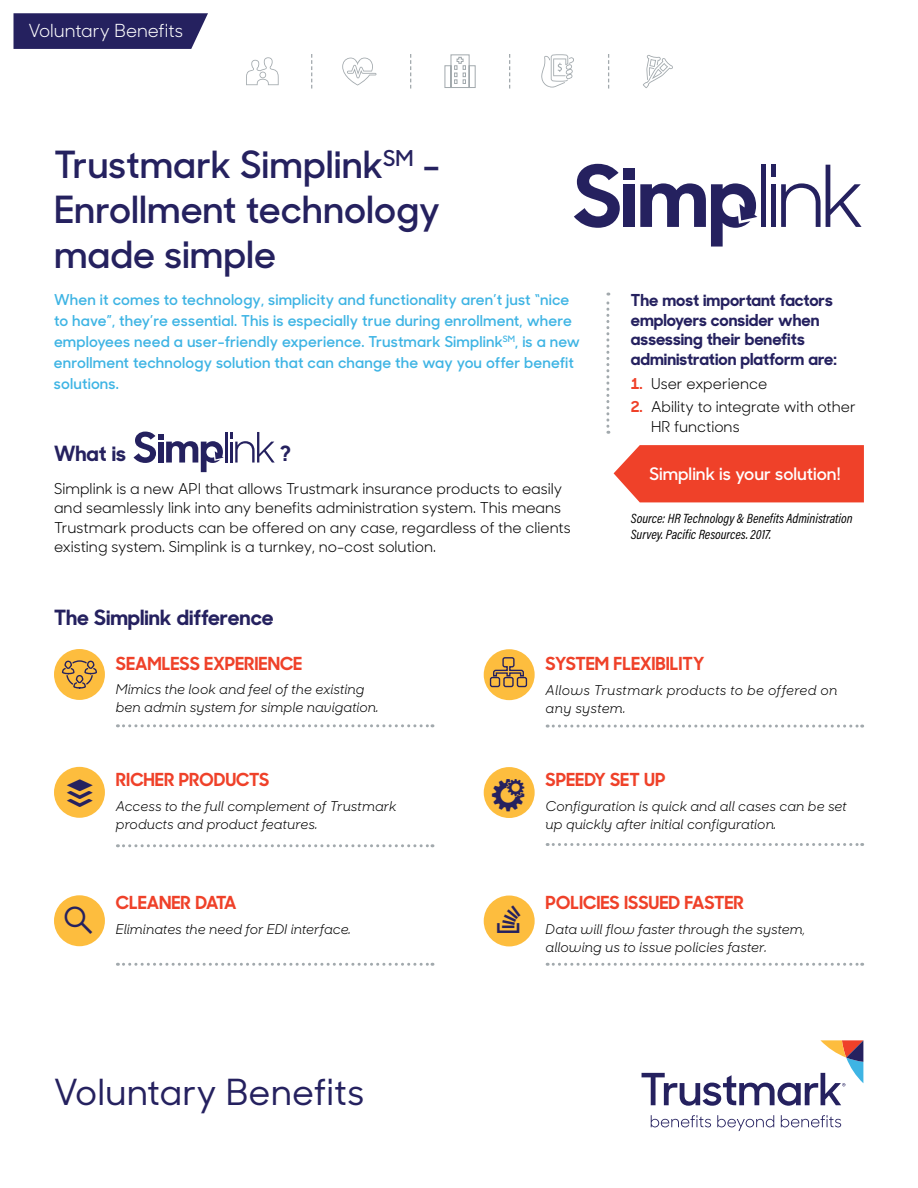
<style>
.page{position:relative;width:918px;height:1188px;background:#fff}
.page>*{position:absolute;margin:0;border:0;box-sizing:border-box;transform-origin:0 0}
.t1{font:600 37.5px/45px "Sharp Sans No 1";color:#25215f;text-align:justify}
.t2{font:500 36px "Sharp Sans No 1";color:#25215f}
.t3{font:31.5px "Font Awesome 5 Brands";color:#25215f}
.t4{font:700 21px "Sharp Sans No 1";color:#25215f}
.t5{font:700 18px "Sharp Sans No 1";color:#ef4129}
.t6{font:18px "Sharp Sans No 1";color:#fff}
.t7{font:600 17.25px "Sharp Sans No 1";color:#fff}
.t8{font:700 16.5px/19.5px "Sharp Sans No 1";color:#25215f}
.t9{font:15px/19.5px "Sharp Sans No 1";color:#000}
.t10{font:600 15px/21px "Sharp Sans No 1";letter-spacing:.01em;color:#3eb4e4}
.t11{font:italic 13.5px/18px "Sharp Sans No 1";color:#000}
.t12{font:italic 13.5px/16.5px "Acumin Pro Cond";color:#000}
.t13{font:italic 13.5px/18px "Sharp Sans No 1";letter-spacing:.02em;color:#000}
.s1{font-weight:700;color:#ef4129}
</style>
<div class="page">
<div style="left:54px;top:767px;width:51px;height:51px;background:#fdbd3e;border-radius:50%"></div>
<div style="left:54px;top:649px;width:51px;height:51px;background:#fdbd3e;border-radius:50%"></div>
<div style="left:54px;top:895px;width:51px;height:51px;background:#fdbd3e;border-radius:50%"></div>
<svg style="left:311px;top:54px;width:1px;height:35px"></svg>
<svg style="left:410px;top:54px;width:1px;height:35px"></svg>
<svg style="left:509px;top:54px;width:1px;height:35px"></svg>
<svg style="left:608px;top:54px;width:1px;height:35px"></svg>
<svg style="left:246px;top:57px;width:33px;height:28px"></svg>
<svg style="left:643px;top:55px;width:30px;height:33px"></svg>
<svg style="left:541px;top:54px;width:33px;height:34px"></svg>
<svg style="left:342px;top:57px;width:34px;height:28px"></svg>
<svg style="left:444px;top:54px;width:32px;height:34px"></svg>
<svg style="left:117px;top:724px;width:316px;height:3px"></svg>
<svg style="left:117px;top:844px;width:316px;height:3px"></svg>
<svg style="left:117px;top:963px;width:316px;height:3px"></svg>
<svg style="left:61px;top:660px;width:37px;height:40px"></svg>
<svg style="left:14px;top:13px;width:194px;height:36px;background:#302c67"></svg>
<svg style="left:574px;top:164px;width:46px;height:64px"></svg>
<div style="left:624px;top:168px;width:11px;height:12px;background:#25215f"></div>
<div style="left:624px;top:184px;width:11px;height:43px;background:#25215f"></div>
<div style="left:761px;top:165px;width:5px;height:62px;background:#25215f"></div>
<div style="left:771px;top:165px;width:5px;height:12px;background:#25215f"></div>
<div style="left:771px;top:184px;width:5px;height:43px;background:#25215f"></div>
<svg style="left:781px;top:165px;width:81px;height:62px"></svg>
<svg style="left:640px;top:183px;width:117px;height:64px"></svg>
<div style="left:484px;top:767px;width:51px;height:51px;background:#fdbd3e;border-radius:50%"></div>
<div style="left:484px;top:649px;width:51px;height:51px;background:#fdbd3e;border-radius:50%"></div>
<div style="left:484px;top:896px;width:51px;height:50px;background:#fdbd3e;border-radius:50%"></div>
<svg style="left:547px;top:725px;width:316px;height:3px"></svg>
<svg style="left:547px;top:843px;width:316px;height:3px"></svg>
<svg style="left:547px;top:963px;width:316px;height:3px"></svg>
<svg style="left:489px;top:656px;width:39px;height:32px"></svg>
<svg style="left:651px;top:1115px;width:60px;height:12px"></svg>
<svg style="left:717px;top:1115px;width:57px;height:16px"></svg>
<svg style="left:781px;top:1115px;width:60px;height:12px"></svg>
<svg style="left:642px;top:1040px;width:221px;height:66px"></svg>
<hr style="left:225px;top:432px;width:3px;height:31px;background:#25215f">
<svg style="left:230px;top:432px;width:45px;height:31px"></svg>
<svg style="left:134px;top:432px;width:90px;height:40px"></svg>
<svg style="left:614px;top:445px;width:250px;height:57px;background:#ef4a34"></svg>
<svg style="left:606px;top:293px;width:3px;height:141px"></svg>
<h3 class="t6" style="left:28px;top:18px;width:156px">Voluntary Benefits</h3>
<h1 class="t1" style="left:54px;top:140px;width:387px">Trustmark Simplink<sup>SM</sup> - Enrollment technology made simple</h1>
<p class="t10" style="left:54px;top:289px;width:528px">When it comes to technology, simplicity and functionality aren’t just “nice to have”, they’re essential. This is especially true during enrollment, where employees need a user-friendly experience. Trustmark Simplink<sup>SM</sup>, is a new enrollment technology solution that can change the way you offer benefit solutions.</p>
<h3 class="t4" style="left:54px;top:438px;width:73px">What is</h3>
<h3 class="t4" style="left:280px;top:438px;width:12px">?</h3>
<p class="t9" style="left:54px;top:478px;width:518px">Simplink is a new API that allows Trustmark insurance products to easily and seamlessly link into any benefits administration system. This means Trustmark products can be offered on any case, regardless of the clients existing system. Simplink is a turnkey, no-cost solution.</p>
<h3 class="t4" style="left:54px;top:602px;width:221px">The Simplink difference</h3>
<p class="t8" style="left:631px;top:290px;width:208px">The most important factors employers consider when assessing their benefits administration platform are:</p>
<p class="t9" style="left:631px;top:373px;width:138px"><span class="s1">1.</span> User experience</p>
<p class="t9" style="left:651px;top:396px;width:206px;text-indent:-20px"><span class="s1">2.</span> Ability to integrate with other<br>HR functions</p>
<p class="t7" style="left:649px;top:461px;width:193px">Simplink is your solution!</p>
<p class="t12" style="left:631px;top:510px;width:223px">Source: HR Technology &amp; Benefits Administration<br>Survey. Pacific Resources. 2017.</p>
<h3 class="t5" style="left:116px;top:650px;width:188px">SEAMLESS EXPERIENCE</h3>
<p class="t11" style="left:116px;top:681px;width:264px">Mimics the look and feel of the existing ben admin system for simple navigation.</p>
<h3 class="t5" style="left:116px;top:766px;width:155px">RICHER PRODUCTS</h3>
<p class="t11" style="left:116px;top:797px;width:282px">Access to the full complement of Trustmark products and product features.</p>
<h3 class="t5" style="left:116px;top:889px;width:122px">CLEANER DATA</h3>
<p class="t11" style="left:116px;top:920px;width:237px">Eliminates the need for EDI interface.</p>
<h2 class="t2" style="left:54px;top:1066px;width:312px">Voluntary Benefits</h2>
<h3 class="t5" style="left:546px;top:650px;width:160px">SYSTEM FLEXIBILITY</h3>
<p class="t13" style="left:546px;top:681px;width:293px">Allows Trustmark products to be offered on any system.</p>
<h3 class="t5" style="left:546px;top:766px;width:121px">SPEEDY SET UP</h3>
<p class="t11" style="left:546px;top:797px;width:303px">Configuration is quick and all cases can be set up quickly after initial configuration.</p>
<h3 class="t3" style="left:497px;top:903px;width:25px">▲▼□❖●□</h3>
<h3 class="t5" style="left:546px;top:889px;width:200px">POLICIES ISSUED FASTER</h3>
<p class="t11" style="left:546px;top:920px;width:261px">Data will flow faster through the system, allowing us to issue policies faster.</p>
</div>
